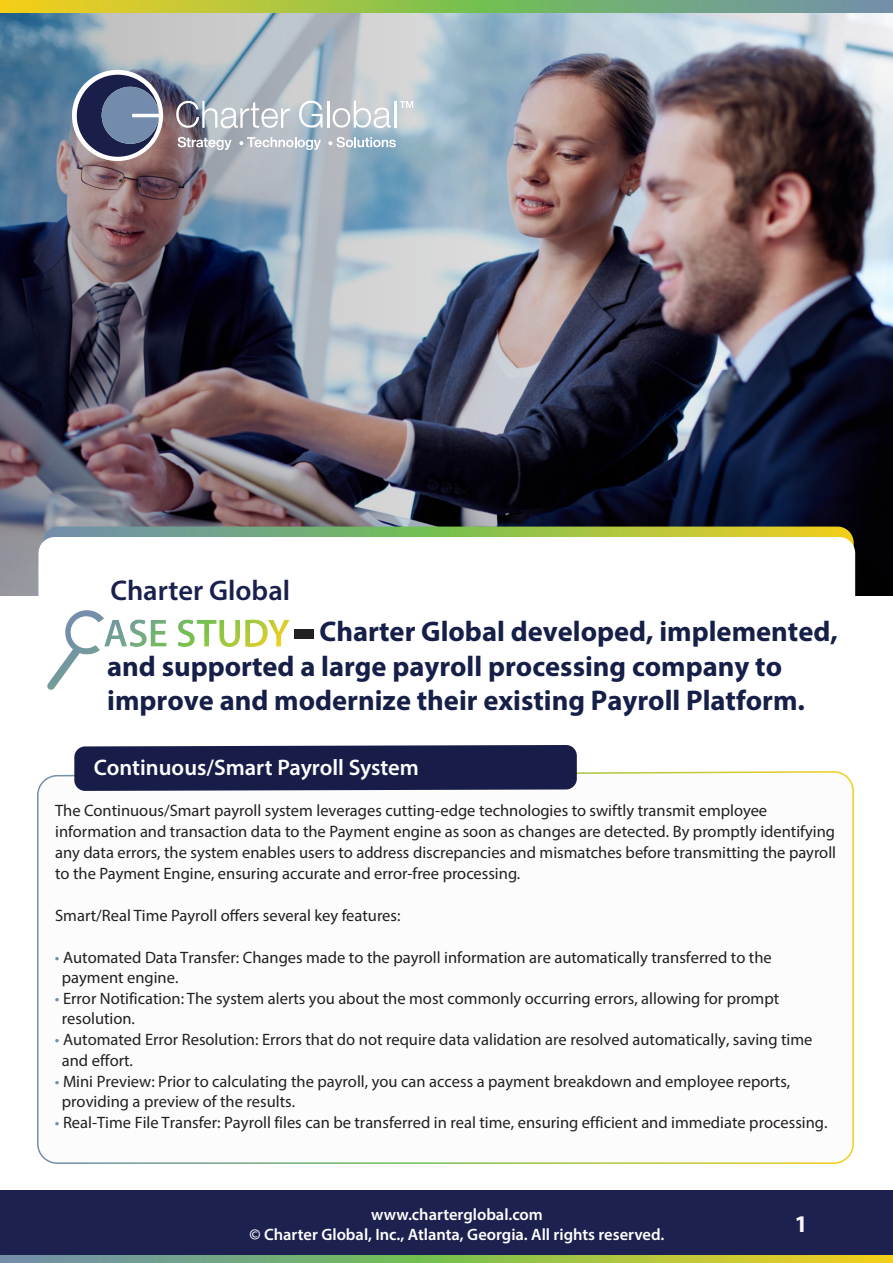
<style>
.page{position:relative;width:893px;height:1263px;background:#fff}
.page>*{position:absolute;margin:0;border:0;box-sizing:border-box;transform-origin:0 0}
.t1{font:700 28.5px/34.7px "Myriad Pro";color:#151f48}
.t2{font:600 28.5px "Myriad Pro";color:#1a204d}
.t3{font:700 24px "Myriad Pro";color:#faf5f5}
.t4{font:600 22.5px "Myriad Pro";color:#fff}
.t5{font:16.5px/20.2px "Myriad Pro";color:#231f20}
.t6{font:600 16.5px "Myriad Pro";color:#fff}
.s1{color:#728dab}
</style>
<div class="page">
<img style="left:1px;top:14px;width:892px;height:581px">
<svg style="left:0;top:0;width:893px;height:13px;background:#97b85b"></svg>
<svg style="left:43px;top:526px;width:811px;height:20px;background:#90b05c"></svg>
<div style="left:38px;top:537px;width:817px;height:381px;background:#fff;border-radius:16px"></div>
<div style="left:293px;top:629px;width:20px;height:10px;background:#212121"></div>
<img style="left:48px;top:611px;width:242px;height:78px">
<div style="left:1px;top:1190px;width:892px;height:73px;background:#1d214f"></div>
<svg style="left:0;top:1255px;width:892px;height:8px;background:#96b75c"></svg>
<svg style="left:37px;top:772px;width:817px;height:392px"></svg>
<div style="left:74px;top:745px;width:503px;height:46px;background:#171d48"></div>
<svg style="left:176px;top:101px;width:114px;height:27px"></svg>
<svg style="left:299px;top:101px;width:23px;height:27px"></svg>
<hr style="left:327px;top:101px;width:2px;height:27px;background:#fff">
<svg style="left:333px;top:101px;width:58px;height:27px"></svg>
<hr style="left:394px;top:101px;width:2px;height:27px;background:#fff">
<svg style="left:400px;top:101px;width:13px;height:7px"></svg>
<svg style="left:178px;top:137px;width:54px;height:13px"></svg>
<svg style="left:239px;top:137px;width:82px;height:13px"></svg>
<svg style="left:328px;top:137px;width:68px;height:10px"></svg>
<div style="left:72px;top:70px;width:91px;height:91px;background:#fff;border-radius:50%"></div>
<svg style="left:77px;top:75px;width:82px;height:82px;background:#545775"></svg>
<div style="left:102px;top:87px;width:57px;height:57px;background:#738cab;border-radius:28px"></div>
<p class="t2" style="left:110px;top:572px;width:181px">Charter Global</p>
<p class="t1" style="left:107px;top:613px;width:732px;text-indent:212px">Charter Global developed, implemented, and supported a large payroll processing company to improve and modernize their existing Payroll Platform.</p>
<p class="t4" style="left:94px;top:753px;width:326px">Continuous/Smart Payroll System</p>
<p class="t5" style="left:55px;top:800px;width:782px;line-height:21px">The Continuous/Smart payroll system leverages cutting-edge technologies to swiftly transmit employee information and transaction data to the Payment engine as soon as changes are detected. By promptly identifying any data errors, the system enables users to address discrepancies and mismatches before transmitting the payroll to the Payment Engine, ensuring accurate and error-free processing.</p>
<p class="t5" style="left:55px;top:905px;width:347px">Smart/Real Time Payroll offers several key features:</p>
<p class="t5" style="left:62px;top:947px;width:711px;text-indent:-7px"><span class="s1">•</span> Automated Data Transfer: Changes made to the payroll information are automatically transferred to the payment engine.</p>
<p class="t5" style="left:62px;top:988px;width:719px;text-indent:-7px"><span class="s1">•</span> Error Notification: The system alerts you about the most commonly occurring errors, allowing for prompt resolution.</p>
<p class="t5" style="left:62px;top:1029px;width:752px;text-indent:-7px"><span class="s1">•</span> Automated Error Resolution: Errors that do not require data validation are resolved automatically, saving time and effort.</p>
<p class="t5" style="left:62px;top:1070px;width:730px;text-indent:-7px"><span class="s1">•</span> Mini Preview: Prior to calculating the payroll, you can access a payment breakdown and employee reports, providing a preview of the results.</p>
<p class="t5" style="left:55px;top:1112px;width:774px"><span class="s1">•</span> Real-Time File Transfer: Payroll files can be transferred in real time, ensuring efficient and immediate processing.</p>
<p class="t6" style="left:371px;top:1204px;width:173px">www.charterglobal.com</p>
<p class="t6" style="left:250px;top:1224px;width:416px">© Charter Global, Inc., Atlanta, Georgia. All rights reserved.</p>
<p class="t3" style="left:794px;top:1208px;width:15px">1</p>
</div>
